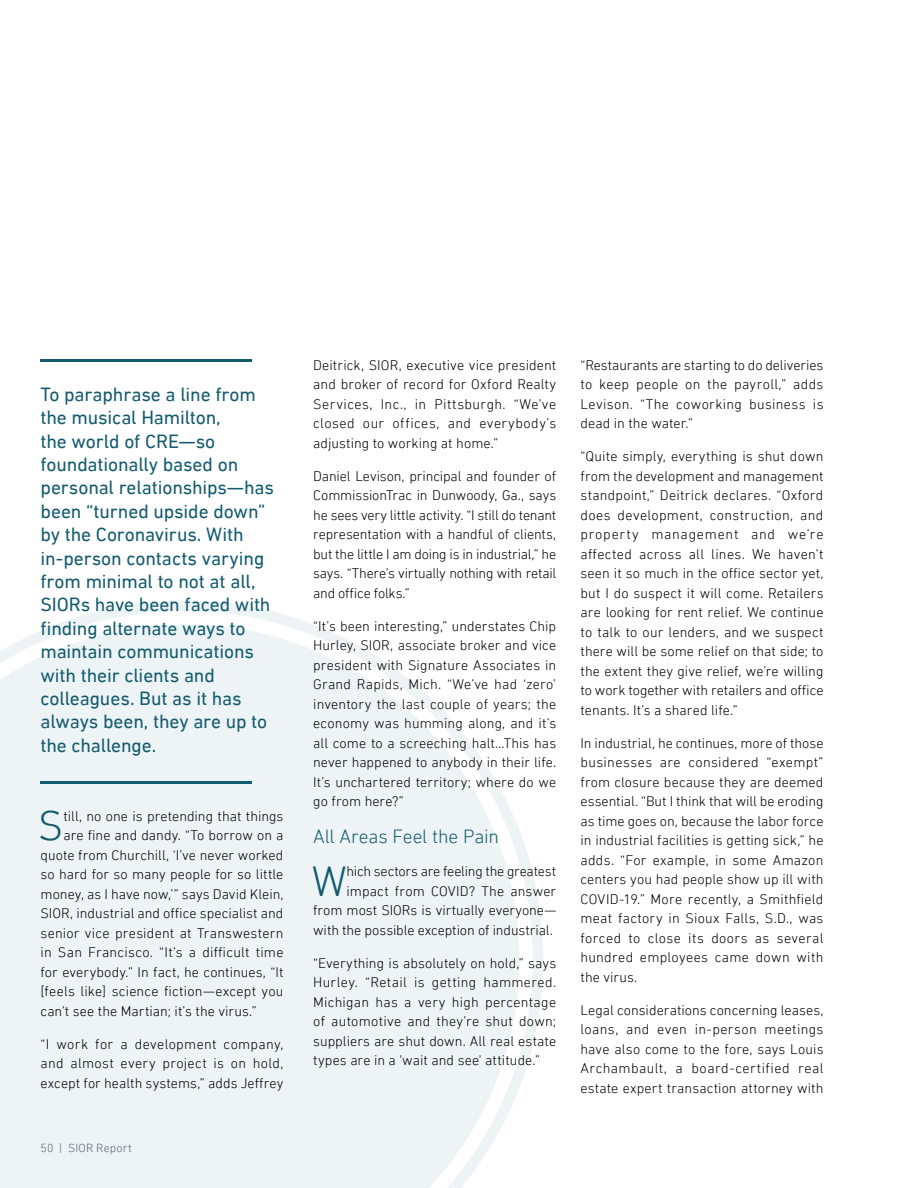
<style>
.page{position:relative;width:918px;height:1188px;background:#fff}
.page>*{position:absolute;margin:0;border:0;box-sizing:border-box;transform-origin:0 0}
.t1{font:300 42.9px "DIN Next LT Pro";color:#125b6e}
.t2{font:19.5px/23.4px "DIN Next LT Pro";letter-spacing:-.01em;color:#125b6e}
.t3{font:300 19.5px "DIN Next LT Pro";letter-spacing:-.01em;color:#125b6e}
.t4{font:300 14.25px/19.5px "DIN Next LT Pro";letter-spacing:.005em;color:#000;text-align:justify}
.t5{font:300 12px "DIN Next LT Pro";letter-spacing:.01em;color:#556379}
</style>
<div class="page">
<svg style="left:0;top:601px;width:543px;height:587px;fill:#eef4f5"></svg>
<hr style="left:40px;top:359px;width:212px;height:3px;background:#125b6e">
<hr style="left:40px;top:781px;width:212px;height:3px;background:#125b6e">
<p class="t2" style="left:40px;top:382px;width:235px">To paraphrase a line from the musical Hamilton,<br>the world of CRE—so foundationally based on personal relationships—has been “turned upside down” by the Coronavirus. With in-person contacts varying from minimal to not at all,<br>SIORs have been faced with finding alternate ways to maintain communications with their clients and colleagues. But as it has always been, they are up to the challenge.</p>
<h1 class="t1" style="left:38px;top:801px;width:27px">S</h1>
<p class="t4" style="left:63px;top:806px;width:222px">till, no one is pretending that things</p>
<p class="t4" style="left:63px;top:825px;width:222px">are fine and dandy. “To borrow on a</p>
<p class="t4" style="left:41px;top:845px;width:245px">quote from Churchill, ‘I’ve never worked</p>
<p class="t4" style="left:41px;top:864px;width:244px">so hard for so many people for so little</p>
<p class="t4" style="left:41px;top:884px;width:245px">money, as I have now,’” says David Klein,</p>
<p class="t4" style="left:41px;top:903px;width:244px">SIOR, industrial and office specialist and</p>
<p class="t4" style="left:41px;top:923px;width:244px">senior vice president at Transwestern</p>
<p class="t4" style="left:41px;top:942px;width:245px">in San Francisco. “It’s a difficult time</p>
<p class="t4" style="left:41px;top:962px;width:245px">for everybody.” In fact, he continues, “It</p>
<p class="t4" style="left:41px;top:981px;width:244px">[feels like] science fiction—except you</p>
<p class="t4" style="left:41px;top:1001px;width:218px">can’t see the Martian; it’s the virus.”</p>
<p class="t4" style="left:41px;top:1034px;width:245px">“I work for a development company, and almost every project is on hold, except for health systems,” adds Jeffrey</p>
<p class="t5" style="left:40px;top:1141px;width:93px">50 | SIOR Report</p>
<p class="t4" style="left:313px;top:355px;width:245px">Deitrick, SIOR, executive vice president and broker of record for Oxford Realty Services, Inc., in Pittsburgh. “We’ve closed our offices, and everybody’s adjusting to working at home.”</p>
<p class="t4" style="left:313px;top:466px;width:245px">Daniel Levison, principal and founder of CommissionTrac in Dunwoody, Ga., says he sees very little activity. “I still do tenant representation with a handful of clients, but the little I am doing is in industrial,” he says. “There’s virtually nothing with retail and office folks.”</p>
<p class="t4" style="left:313px;top:616px;width:245px">“It’s been interesting,” understates Chip Hurley, SIOR, associate broker and vice president with Signature Associates in Grand Rapids, Mich. “We’ve had ‘zero’ inventory the last couple of years; the economy was humming along, and it’s all come to a screeching halt…This has never happened to anybody in their life.<br>It’s unchartered territory; where do we go from here?”</p>
<h2 class="t3" style="left:313px;top:825px;width:187px">All Areas Feel the Pain</h2>
<h1 class="t1" style="left:312px;top:856px;width:37px">W</h1>
<p class="t4" style="left:313px;top:861px;width:245px;text-align:right">hich sectors are feeling the greatest impact from COVID? The answer<br>from most SIORs is virtually everyone— with the possible exception of industrial.</p>
<p class="t4" style="left:313px;top:953px;width:245px">“Everything is absolutely on hold,” says Hurley. “Retail is getting hammered.<br>Michigan has a very high percentage of automotive and they’re shut down; suppliers are shut down. All real estate types are in a 'wait and see' attitude.”</p>
<p class="t4" style="left:581px;top:355px;width:245px">“Restaurants are starting to do deliveries to keep people on the payroll,” adds Levison. “The coworking business is dead in the water.”</p>
<p class="t4" style="left:581px;top:446px;width:245px">“Quite simply, everything is shut down from the development and management standpoint,” Deitrick declares. “Oxford does development, construction, and property management and we’re affected across all lines. We haven’t seen it so much in the office sector yet, but I do suspect it will come. Retailers are looking for rent relief. We continue to talk to our lenders, and we suspect there will be some relief on that side; to the extent they give relief, we’re willing to work together with retailers and office tenants. It’s a shared life.”</p>
<p class="t4" style="left:581px;top:733px;width:245px">In industrial, he continues, more of those businesses are considered “exempt” from closure because they are deemed essential. “But I think that will be eroding as time goes on, because the labor force in industrial facilities is getting sick,” he adds. “For example, in some Amazon centers you had people show up ill with COVID-19.” More recently, a Smithfield meat factory in Sioux Falls, S.D., was forced to close its doors as several hundred employees came down with the virus.</p>
<p class="t4" style="left:581px;top:1000px;width:245px">Legal considerations concerning leases, loans, and even in-person meetings have also come to the fore, says Louis Archambault, a board-certified real estate expert transaction attorney with</p>
</div>
